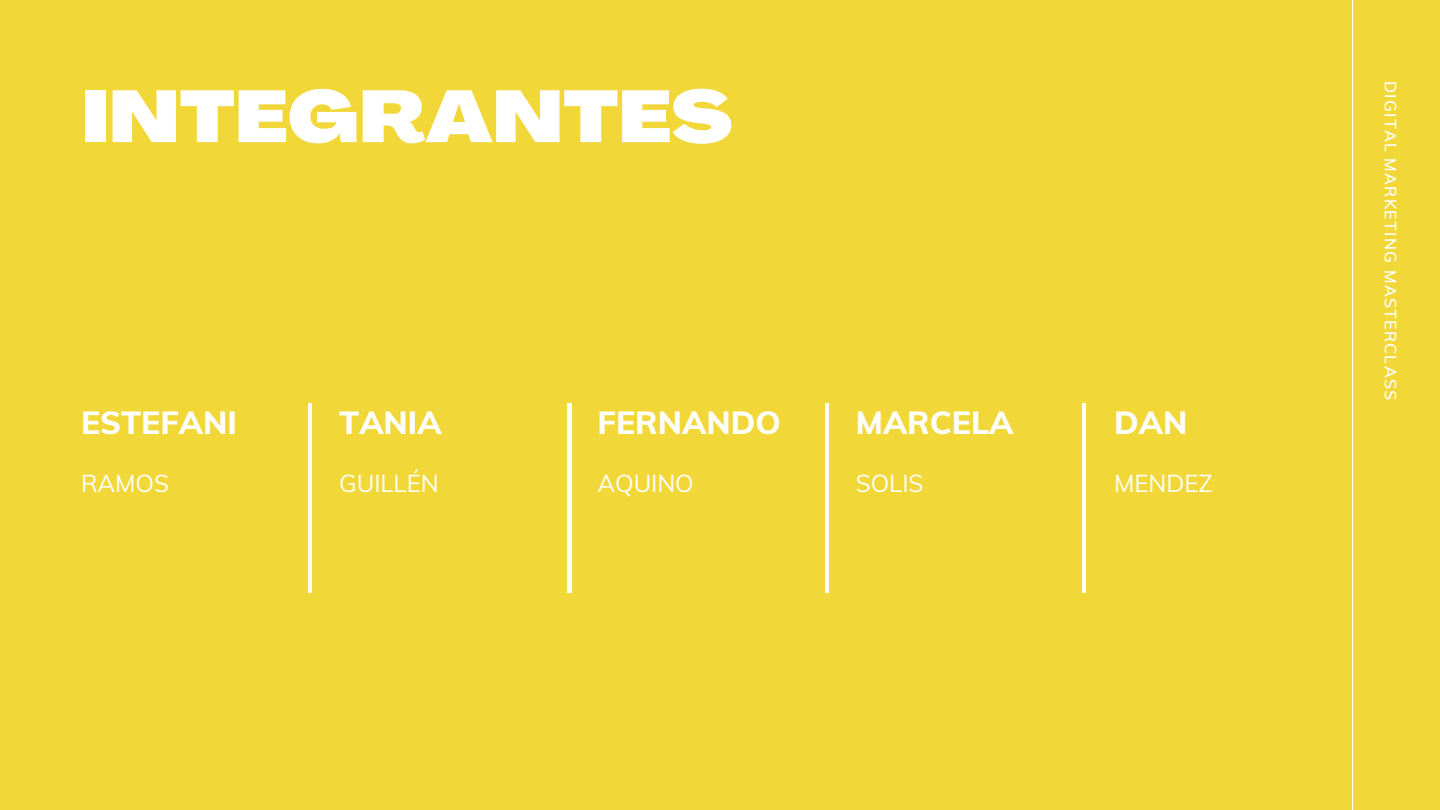
<style>
.page{position:relative;width:1440px;height:810px;background:#f2d739}
.page>*{position:absolute;margin:0;border:0;box-sizing:border-box;transform-origin:0 0}
.t1{font:900 expanded 72px "Agrandir";color:#fff}
.t2{font:800 32px "Muli";color:#fff}
.t3{font:24px "Muli";color:#fff}
.t4{font:600 16px "Muli";letter-spacing:.08em;color:#fff}
</style>
<div class="page">
<svg style="left:1082px;top:403px;width:3px;height:189px"></svg>
<hr style="left:1352px;top:0;width:1px;height:810px;background:#fff">
<svg style="left:826px;top:403px;width:3px;height:189px"></svg>
<svg style="left:568px;top:403px;width:3px;height:189px"></svg>
<svg style="left:308px;top:403px;width:3px;height:189px"></svg>
<h1 class="t1" style="left:81px;top:88px;width:653px">INTEGRANTES</h1>
<p class="t4" style="left:1401px;top:81px;width:321px;rotate:90deg">DIGITAL MARKETING MASTERCLASS</p>
<p class="t2" style="left:81px;top:401px;width:158px">ESTEFANI</p>
<p class="t3" style="left:81px;top:468px;width:90px">RAMOS</p>
<p class="t2" style="left:339px;top:401px;width:104px">TANIA</p>
<p class="t3" style="left:339px;top:468px;width:101px">GUILLÉN</p>
<p class="t2" style="left:598px;top:401px;width:185px">FERNANDO</p>
<p class="t3" style="left:598px;top:468px;width:98px">AQUINO</p>
<p class="t2" style="left:856px;top:401px;width:159px">MARCELA</p>
<p class="t3" style="left:856px;top:468px;width:69px">SOLIS</p>
<p class="t2" style="left:1114px;top:401px;width:75px">DAN</p>
<p class="t3" style="left:1114px;top:468px;width:100px">MENDEZ</p>
</div>
